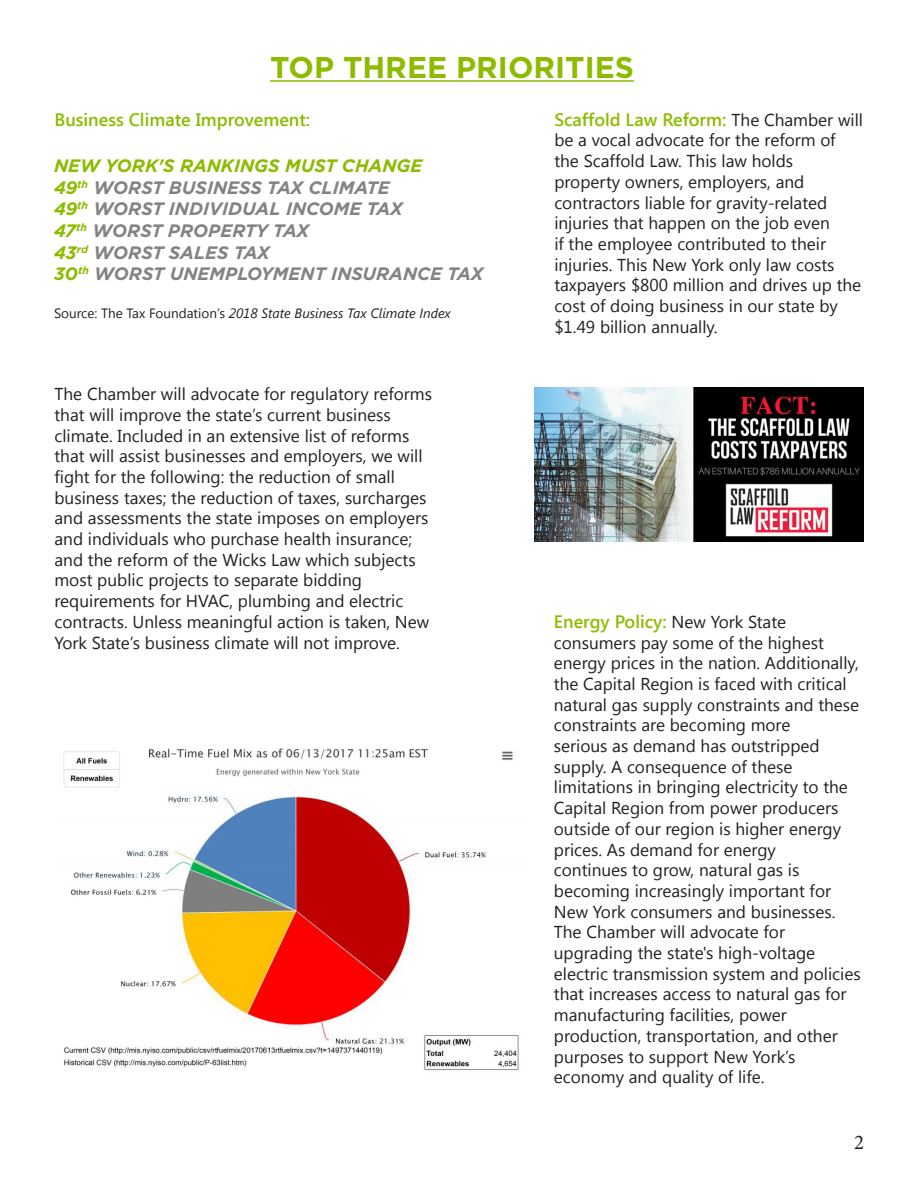
<style>
.page{position:relative;width:918px;height:1188px;background:#fff}
.page>*{position:absolute;margin:0;border:0;box-sizing:border-box;transform-origin:0 0}
.t1{font:700 30px "Gotham";color:#8dbb00}
.t2{font:21px "Minion Pro";color:#231f20}
.t3{font:italic 700 18px "Gotham";color:#838386}
.t4{font:600 18px "Segoe UI";color:#8dbb00}
.t5{font:italic 700 18px "Gotham";color:#8dbb00}
.t6{font:17.25px/20.7px "Segoe UI";color:#231f20}
.t7{font:italic 13.5px "Segoe UI";color:#231f20}
.s1{font-weight:400;font-size:17.25px;color:#231f20}
.s2{color:#8dbb00}
.s3{font-style:normal}
</style>
<div class="page">
<hr style="left:270px;top:80px;width:364px;height:2px;background:#8dbb00">
<img style="left:63px;top:748px;width:456px;height:322px">
<img style="left:535px;top:388px;width:329px;height:154px">
<p class="t1" style="left:270px;top:47px;width:366px">TOP THREE PRIORITIES</p>
<p class="t4" style="left:54px;top:107px;width:257px">Business Climate Improvement:</p>
<p class="t4" style="left:554px;top:107px;width:310px">Scaffold Law Reform: <span class="s1">The Chamber will</span></p>
<p class="t6" style="left:554px;top:129px;width:309px">be a vocal advocate for the reform of the Scaffold Law. This law holds property owners, employers, and contractors liable for gravity-related injuries that happen on the job even<br>if the employee contributed to their injuries. This New York only law costs taxpayers $800 million and drives up the cost of doing business in our state by $1.49 billion annually.</p>
<p class="t5" style="left:54px;top:154px;width:370px">NEW YORK'S RANKINGS MUST CHANGE</p>
<p class="t3" style="left:54px;top:175px;width:337px"><span class="s2">49</span><sup>th</sup> WORST BUSINESS TAX CLIMATE</p>
<p class="t3" style="left:54px;top:197px;width:350px"><span class="s2">49</span><sup>th</sup> WORST INDIVIDUAL INCOME TAX</p>
<p class="t3" style="left:54px;top:219px;width:257px"><span class="s2">47</span><sup>th</sup> WORST PROPERTY TAX</p>
<p class="t3" style="left:54px;top:240px;width:217px"><span class="s2">43</span><sup>rd</sup> WORST SALES TAX</p>
<p class="t3" style="left:54px;top:262px;width:431px"><span class="s2">30</span><sup>th</sup> WORST UNEMPLOYMENT INSURANCE TAX</p>
<p class="t7" style="left:54px;top:304px;width:398px"><span class="s3">Source: The Tax Foundation’s</span> 2018 State Business Tax Climate Index</p>
<p class="t6" style="left:54px;top:383px;width:379px">The Chamber will advocate for regulatory reforms that will improve the state’s current business climate. Included in an extensive list of reforms that will assist businesses and employers, we will fight for the following: the reduction of small business taxes; the reduction of taxes, surcharges and assessments the state imposes on employers and individuals who purchase health insurance; and the reform of the Wicks Law which subjects most public projects to separate bidding requirements for HVAC, plumbing and electric contracts. Unless meaningful action is taken, New York State’s business climate will not improve.</p>
<p class="t4" style="left:554px;top:609px;width:234px">Energy Policy: <span class="s1">New York State</span></p>
<p class="t6" style="left:554px;top:631px;width:308px">consumers pay some of the highest energy prices in the nation. Additionally, the Capital Region is faced with critical natural gas supply constraints and these constraints are becoming more<br>serious as demand has outstripped supply. A consequence of these limitations in bringing electricity to the Capital Region from power producers outside of our region is higher energy prices. As demand for energy<br>continues to grow, natural gas is becoming increasingly important for New York consumers and businesses.<br>The Chamber will advocate for upgrading the state's high-voltage electric transmission system and policies that increases access to natural gas for manufacturing facilities, power production, transportation, and other purposes to support New York’s economy and quality of life.</p>
<p class="t2" style="left:854px;top:1128px;width:11px">2</p>
</div>
